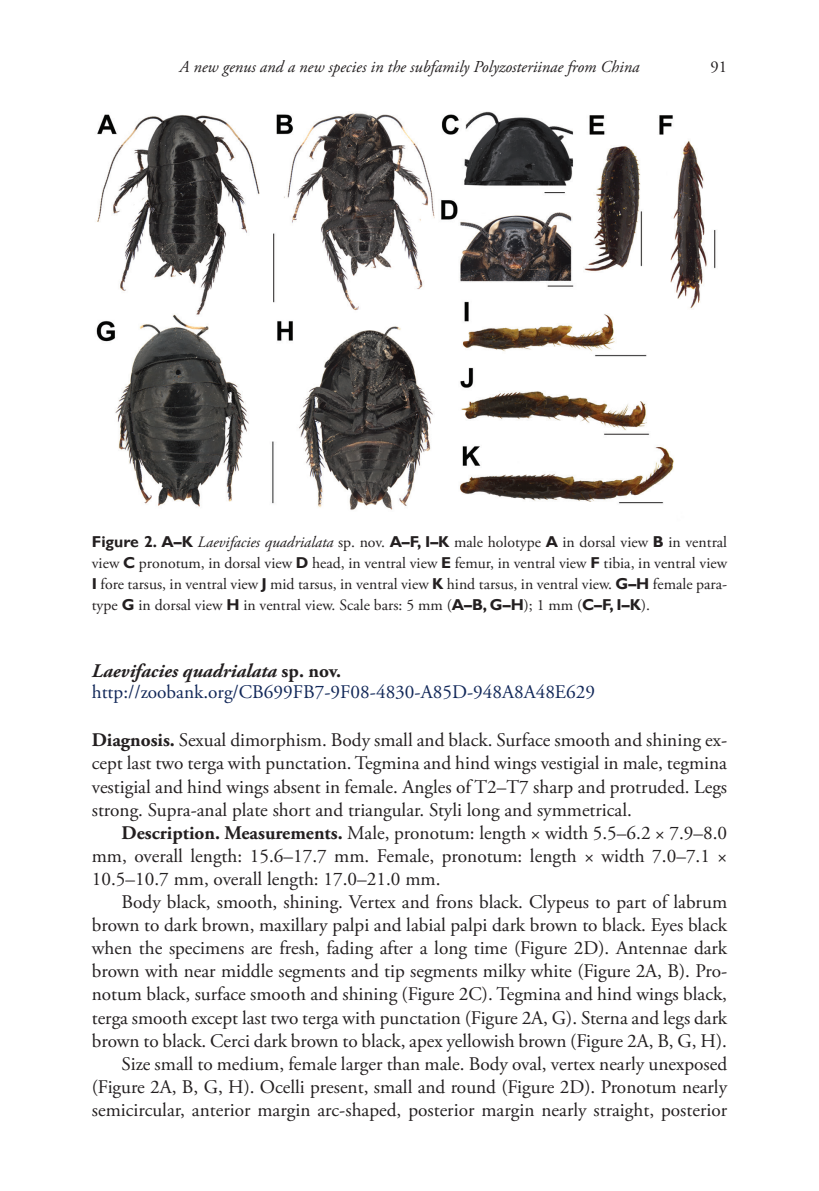
<style>
.page{position:relative;width:819px;height:1191px;background:#fff}
.page>*{position:absolute;margin:0;border:0;box-sizing:border-box;transform-origin:0 0}
.normal_0{font:19.25px/23.1px "Adobe Garamond Pro";color:#231f20;text-align:justify}
.taxon_lsid{font:19.25px "Adobe Garamond Pro";color:#122859}
.TAXON_TREATMENT{font:italic 700 19.25px "Adobe Garamond Pro";color:#231f20}
.t1{font:italic 16.62px "Adobe Garamond Pro";color:#231f20}
.t2{font:16.62px "Adobe Garamond Pro";color:#231f20}
.FIG{font:15.75px/21px "Adobe Garamond Pro";color:#231f20;text-align:justify}
.s1{font-family:"Gill Sans";font-weight:700}
.s2{font-style:italic}
.s3{font-style:normal}
.s4{font-weight:700}
</style>
<div class="page">
<img style="left:96px;top:111px;width:620px;height:399px">
<p class="t1" style="left:179px;top:56px;width:461px">A new genus and a new species in the subfamily Polyzosteriinae from China</p>
<p class="t2" style="left:710px;top:56px;width:18px">91</p>
<p class="FIG" style="left:92px;top:532px;width:636px"><span class="s1">Figure 2. A–K</span> <span class="s2">Laevifacies quadrialata</span> sp. nov. <span class="s1">A–F, I–K</span> male holotype <span class="s1">A</span> in dorsal view <span class="s1">B</span> in ventral view <span class="s1">C</span> pronotum, in dorsal view <span class="s1">D</span> head, in ventral view <span class="s1">E</span> femur, in ventral view <span class="s1">F</span> tibia, in ventral view <span class="s1">I</span> fore tarsus, in ventral view <span class="s1">J</span> mid tarsus, in ventral view <span class="s1">K</span> hind tarsus, in ventral view. <span class="s1">G–H</span> female para&shy;type <span class="s1">G</span> in dorsal view <span class="s1">H</span> in ventral view. Scale bars: 5 mm (<span class="s1">A–B, G–H</span>); 1 mm (<span class="s1">C–F, I–K</span>).</p>
<p class="TAXON_TREATMENT" style="left:92px;top:660px;width:251px">Laevifacies quadrialata <span class="s3">sp. nov.</span></p>
<p class="taxon_lsid" style="left:92px;top:680px;width:505px">http://zoobank.org/CB699FB7-9F08-4830-A85D-948A8A48E629</p>
<p class="normal_0" style="left:92px;top:729px;width:636px"><span class="s4">Diagnosis.</span> Sexual dimorphism. Body small and black. Surface smooth and shining ex&shy;cept last two terga with punctation. Tegmina and hind wings vestigial in male, tegmina vestigial and hind wings absent in female. Angles of T2–T7 sharp and protruded. Legs strong. Supra-anal plate short and triangular. Styli long and symmetrical.</p>
<p class="normal_0" style="left:92px;top:821px;width:636px;text-indent:30px"><span class="s4">Description. Measurements.</span> Male, pronotum: length × width 5.5–6.2 × 7.9–8.0 mm, overall length: 15.6–17.7 mm. Female, pronotum: length × width 7.0–7.1 × 10.5–10.7 mm, overall length: 17.0–21.0 mm.</p>
<p class="normal_0" style="left:92px;top:891px;width:637px;text-indent:30px">Body black, smooth, shining. Vertex and frons black. Clypeus to part of labrum brown to dark brown, maxillary palpi and labial palpi dark brown to black. Eyes black when the specimens are fresh, fading after a long time (Figure 2D). Antennae dark brown with near middle segments and tip segments milky white (Figure 2A, B). Pro&shy;notum black, surface smooth and shining (Figure 2C). Tegmina and hind wings black, terga smooth except last two terga with punctation (Figure 2A, G). Sterna and legs dark brown to black. Cerci dark brown to black, apex yellowish brown (Figure 2A, B, G, H).</p>
<p class="normal_0" style="left:92px;top:1052px;width:636px;text-indent:30px">Size small to medium, female larger than male. Body oval, vertex nearly unexposed (Figure 2A, B, G, H). Ocelli present, small and round (Figure 2D). Pronotum nearly semicircular, anterior margin arc-shaped, posterior margin nearly straight, posterior</p>
</div>
